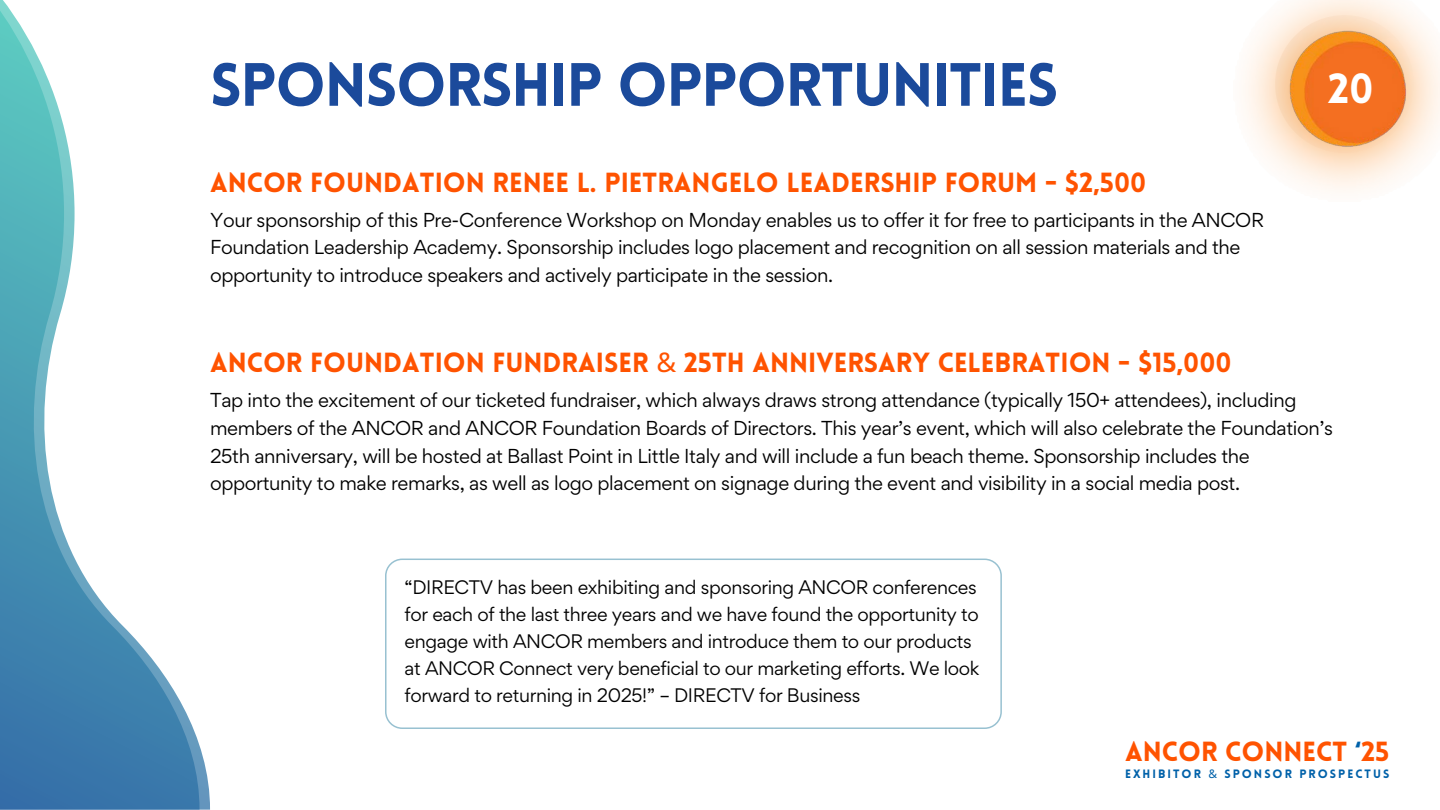
<style>
.page{position:relative;width:1440px;height:810px;background:#fff}
.page>*{position:absolute;margin:0;border:0;box-sizing:border-box;transform-origin:0 0}
.t1{font:900 59.8px "Lovelo";letter-spacing:-.02em;color:#1b4a9b}
.t2{font:900 41.2px "Lovelo";color:#fff}
.t3{font:900 27.1px "Lovelo";color:#ff5300}
.t4{font:18px/27.8px "Gordita";letter-spacing:-.02em;color:#000}
.t5{font:17.5px/27px "Gordita";letter-spacing:-.02em;color:#000}
.t6{font:900 11.9px "Lovelo";letter-spacing:.17em;color:#0061a9}
.s1{font-family:"Noto Sans";font-weight:400}
.s2{color:#0061a9}
</style>
<div class="page">
<img style="left:1276px;top:16px;width:137px;height:137px">
<svg style="left:0;top:0;width:210px;height:810px"></svg>
<img style="left:1285px;top:19px;width:132px;height:137px">
<svg style="left:385px;top:559px;width:617px;height:170px"></svg>
<h1 class="t1" style="left:210px;top:61px;width:850px">SPONSORSHIP OPPORTUNITIES</h1>
<p class="t3" style="left:210px;top:171px;width:938px">ANCOR FOUNDATION RENEE L. PIETRANGELO LEADERSHIP FORUM - $2,500</p>
<h2 class="t4" style="left:210px;top:205px;width:1055px">Your sponsorship of this Pre-Conference Workshop on Monday enables us to offer it for free to participants in the ANCOR<br>Foundation Leadership Academy. Sponsorship includes logo placement and recognition on all session materials and the opportunity to introduce speakers and actively participate in the session.</h2>
<p class="t3" style="left:210px;top:352px;width:1023px">ANCOR FOUNDATION FUNDRAISER <span class="s1">&amp;</span> 25TH ANNIVERSARY CELEBRATION - $15,000</p>
<p class="t2" style="left:1328px;top:72px;width:48px">20</p>
<p class="t4" style="left:210px;top:386px;width:1124px">Tap into the excitement of our ticketed fundraiser, which always draws strong attendance (typically 150+ attendees), including members of the ANCOR and ANCOR Foundation Boards of Directors. This year’s event, which will also celebrate the Foundation’s 25th anniversary, will be hosted at Ballast Point in Little Italy and will include a fun beach theme. Sponsorship includes the opportunity to make remarks, as well as logo placement on signage during the event and visibility in a social media post.</p>
<h3 class="t5" style="left:405px;top:574px;width:576px">“DIRECTV has been exhibiting and sponsoring ANCOR conferences for each of the last three years and we have found the opportunity to engage with ANCOR members and introduce them to our products at ANCOR Connect very beneficial to our marketing efforts. We look forward to returning in 2025!” – DIRECTV for Business</h3>
<h2 class="t3" style="left:1125px;top:740px;width:266px">ANCOR CONNECT <span class="s2">‘</span>25</h2>
<h3 class="t6" style="left:1125px;top:769px;width:266px">EXHIBITOR <span class="s1">&amp;</span> SPONSOR PROSPECTUS</h3>
</div>
